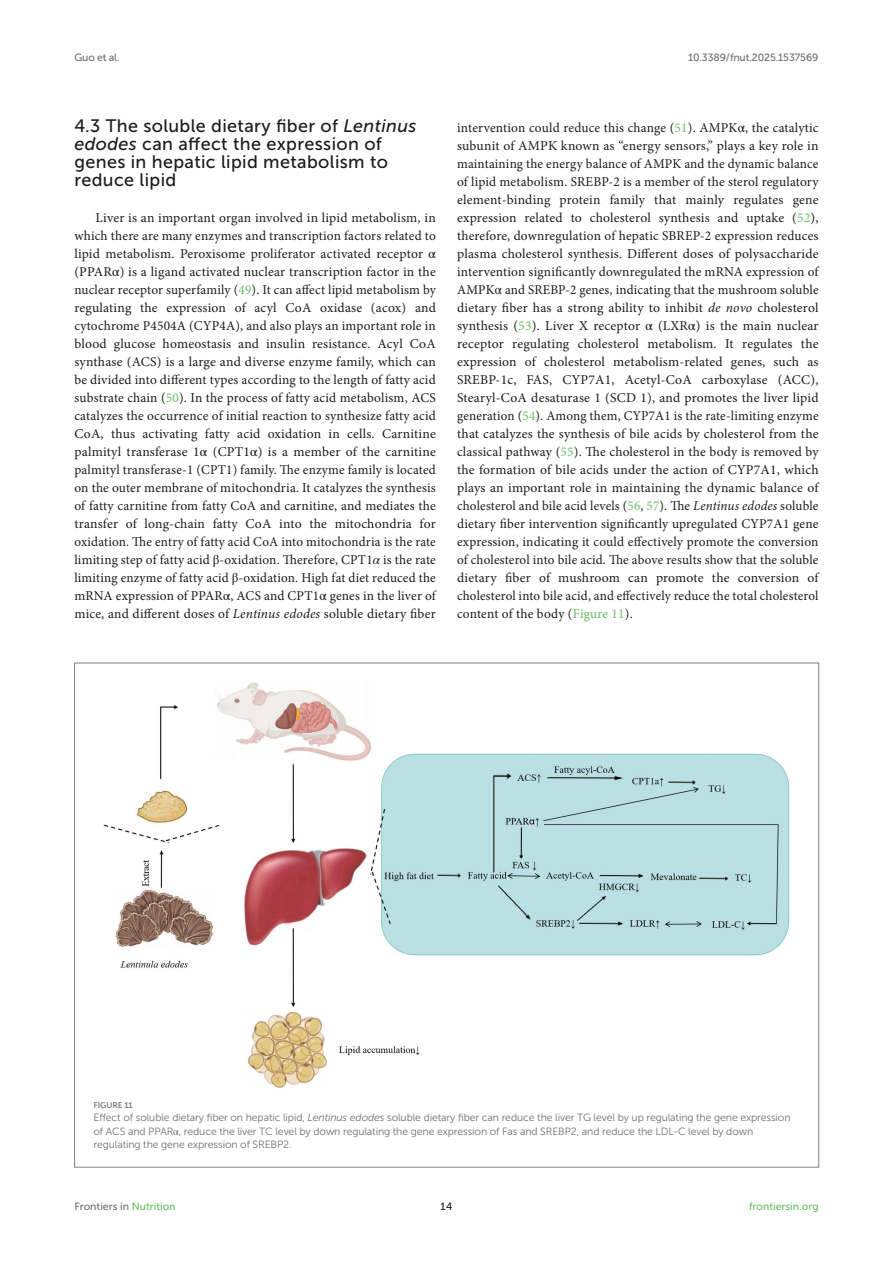
<style>
.page{position:relative;width:893px;height:1263px;background:#fff}
.page>*{position:absolute;margin:0;border:0;box-sizing:border-box;transform-origin:0 0}
.HEAD_2{font:18px/18px "Museo Sans 500";letter-spacing:.02em;color:#1b1c1b}
.TEXT{font:13.5px/18px "Minion Pro";letter-spacing:.015em;color:#1b1c1b;text-align:justify}
.FIG_LEG{font:10.5px/13.5px "Museo Sans 300";letter-spacing:-.01em;color:#706f70}
.t1{font:10.5px "Museo Sans 500";letter-spacing:-.015em;color:#706f70}
.t2{font:10.5px "Museo Sans 500";color:#65c161}
.t3{font:10.5px "Museo Sans 500";color:#1b1c1b}
.FIG_HD{font:8.25px "Museo Sans 700";letter-spacing:-.01em;color:#7e7f7f}
.s1{font-style:italic}
.s2{font-family:"STIX General"}
.s3{color:#65c161}
.s4{font-family:"STIX General";font-style:italic}
</style>
<div class="page">
<img style="left:104px;top:682px;width:686px;height:406px">
<p class="t1" style="left:74px;top:51px;width:47px">Guo et al.</p>
<p class="t1" style="left:688px;top:51px;width:132px">10.3389/fnut.2025.1537569</p>
<p class="HEAD_2" style="left:74px;top:117px;width:344px">4.3 The soluble dietary fiber of <span class="s1">Lentinus edodes</span> can affect the expression of genes in hepatic lipid metabolism to reduce lipid</p>
<p class="TEXT" style="left:74px;top:209px;width:363px;text-indent:21px">Liver is an important organ involved in lipid metabolism, in which there are many enzymes and transcription factors related to lipid metabolism. Peroxisome proliferator activated receptor <span class="s2">α </span>(PPAR<span class="s2">α</span>) is a ligand activated nuclear transcription factor in the nuclear receptor superfamily (<span class="s3">49</span>). It can affect lipid metabolism by regulating the expression of acyl CoA oxidase (acox) and cytochrome P4504A (CYP4A), and also plays an important role in blood glucose homeostasis and insulin resistance. Acyl CoA synthase (ACS) is a large and diverse enzyme family, which can be divided into different types according to the length of fatty acid substrate chain (<span class="s3">50</span>). In the process of fatty acid metabolism, ACS catalyzes the occurrence of initial reaction to synthesize fatty acid CoA, thus activating fatty acid oxidation in cells. Carnitine palmityl transferase 1<span class="s2">α</span> (CPT1<span class="s2">α</span>) is a member of the carnitine palmityl transferase-1 (CPT1) family. The enzyme family is located on the outer membrane of mitochondria. It catalyzes the synthesis of fatty carnitine from fatty CoA and carnitine, and mediates the transfer of long-chain fatty CoA into the mitochondria for oxidation. The entry of fatty acid CoA into mitochondria is the rate limiting step of fatty acid <span class="s2">β</span>-oxidation. Therefore, CPT1<span class="s4">α</span> is the rate limiting enzyme of fatty acid <span class="s2">β</span>-oxidation. High fat diet reduced the mRNA expression of PPAR<span class="s2">α</span>, ACS and CPT1<span class="s2">α</span> genes in the liver of mice, and different doses of <span class="s1">Lentinus edodes</span> soluble dietary fiber</p>
<p class="TEXT" style="left:457px;top:119px;width:363px">intervention could reduce this change (<span class="s3">51</span>). AMPK<span class="s2">α</span>, the catalytic subunit of AMPK known as “energy sensors,” plays a key role in maintaining the energy balance of AMPK and the dynamic balance of lipid metabolism. SREBP-2 is a member of the sterol regulatory element-binding protein family that mainly regulates gene expression related to cholesterol synthesis and uptake (<span class="s3">52</span>), therefore, downregulation of hepatic SBREP-2 expression reduces plasma cholesterol synthesis. Different doses of polysaccharide intervention significantly downregulated the mRNA expression of AMPK<span class="s2">α</span> and SREBP-2 genes, indicating that the mushroom soluble dietary fiber has a strong ability to inhibit <span class="s1">de novo</span> cholesterol synthesis (<span class="s3">53</span>). Liver X receptor <span class="s2">α</span> (LXR<span class="s2">α</span>) is the main nuclear receptor regulating cholesterol metabolism. It regulates the expression of cholesterol metabolism-related genes, such as SREBP-1c, FAS, CYP7A1, Acetyl-CoA carboxylase (ACC), Stearyl-CoA desaturase 1 (SCD 1), and promotes the liver lipid generation (<span class="s3">54</span>). Among them, CYP7A1 is the rate-limiting enzyme that catalyzes the synthesis of bile acids by cholesterol from the classical pathway (<span class="s3">55</span>). The cholesterol in the body is removed by the formation of bile acids under the action of CYP7A1, which plays an important role in maintaining the dynamic balance of cholesterol and bile acid levels (<span class="s3">56</span>, <span class="s3">57</span>). The <span class="s1">Lentinus edodes</span> soluble dietary fiber intervention significantly upregulated CYP7A1 gene expression, indicating it could effectively promote the conversion of cholesterol into bile acid. The above results show that the soluble dietary fiber of mushroom can promote the conversion of cholesterol into bile acid, and effectively reduce the total cholesterol content of the body (<span class="s3">Figure 11</span>).</p>
<p class="FIG_HD" style="left:94px;top:1100px;width:41px">FIGURE 11</p>
<p class="FIG_LEG" style="left:94px;top:1111px;width:699px">Effect of soluble dietary fiber on hepatic lipid, <span class="s1">Lentinus edodes</span> soluble dietary fiber can reduce the liver TG level by up regulating the gene expression of ACS and PPAR<span class="s2">α</span>, reduce the liver TC level by down regulating the gene expression of Fas and SREBP2, and reduce the LDL-C level by down regulating the gene expression of SREBP2.</p>
<p class="t1" style="left:74px;top:1200px;width:103px">Frontiers in <span class="s3">Nutrition</span></p>
<p class="t3" style="left:441px;top:1200px;width:13px">14</p>
<p class="t2" style="left:749px;top:1200px;width:71px">frontiersin.org</p>
</div>
